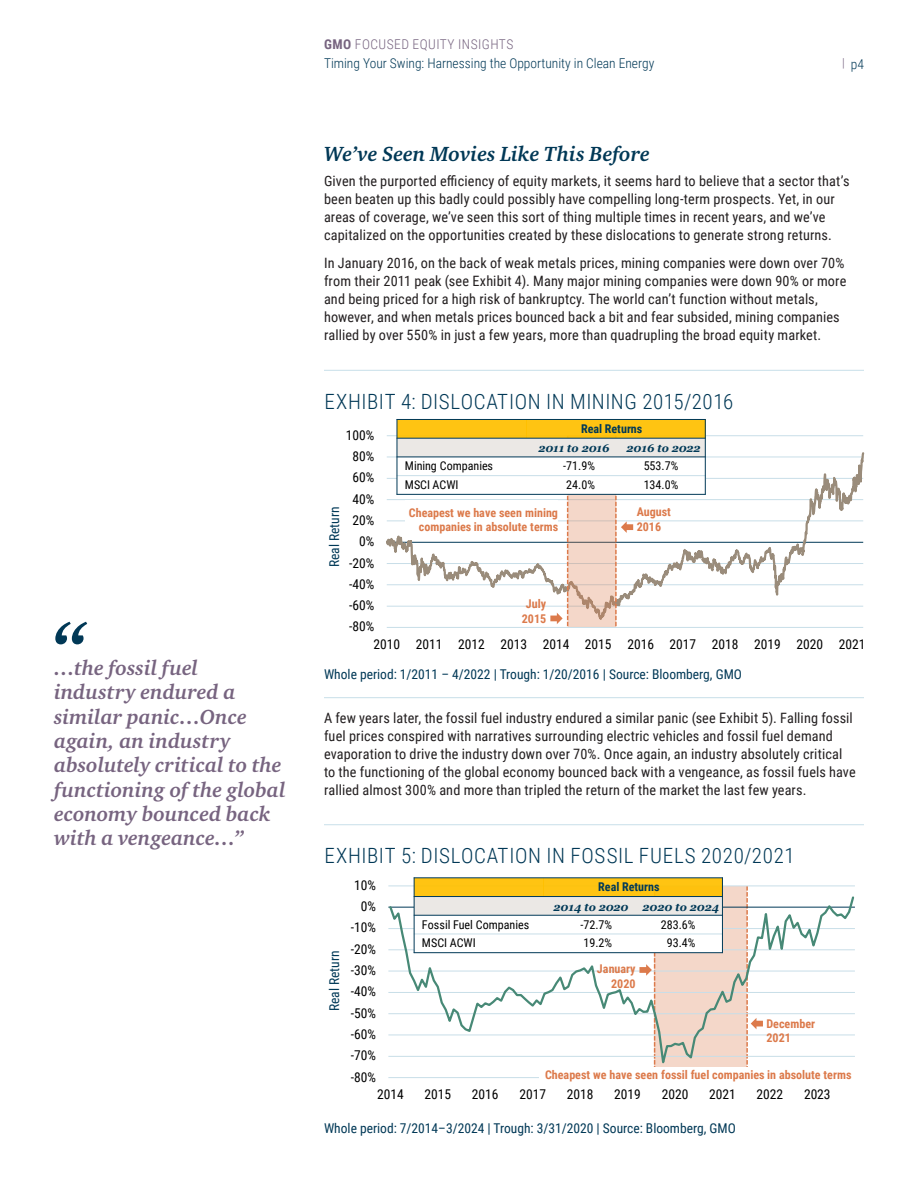
<style>
.page{position:relative;width:918px;height:1188px;background:#fff}
.page>*{position:absolute;margin:0;border:0;box-sizing:border-box;transform-origin:0 0}
.Quotation_mark{font:italic 700 75px "Charter ITC Std";color:#013856}
.Call_out{font:italic 700 21px/24.5px "Charter ITC Std";color:#776480}
.Chart_title{font:300 21px "Roboto Condensed";letter-spacing:.03em;color:#013856}
.t1{font:italic 700 21px "Charter ITC Std";color:#013856}
.Body_copy{font:14.25px/18px "Roboto Condensed";letter-spacing:.01em;color:#231f20}
.t2{font:13.5px "Roboto Condensed";color:#000}
.Chart_disclosure{font:13.5px "Roboto Condensed";color:#013856}
.t3{font:300 13.5px/19.5px "Roboto Condensed";color:#013856}
.t4{font:13.5px "Roboto Condensed";color:#013957}
.t5{font:700 12px/14.4px "Roboto Condensed";color:#dc7a4b}
.t6{font:12px "Roboto Condensed";color:#000}
.t7{font:700 12px "Roboto Condensed";color:#013957}
.t8{font:italic 700 11.4px "Georgia";letter-spacing:-.005em;color:#013957}
.s1{font-weight:700;color:#776480}
.s2{color:#776480}
.s3{font-size:12.3px;color:#776480}
</style>
<div class="page">
<hr style="left:324px;top:370px;width:540px;height:1px;background:#c8dfe9">
<hr style="left:324px;top:697px;width:540px;height:1px;background:#c8dfe9">
<hr style="left:324px;top:824px;width:540px;height:1px;background:#c8dfe9">
<hr style="left:387px;top:435px;width:476px;height:1px;background:#c8dee8">
<svg style="left:387px;top:436px;width:477px;height:192px"></svg>
<div style="left:568px;top:436px;width:48px;height:191px;background:#dc7a4b;opacity:.3"></div>
<div style="left:397px;top:419px;width:129px;height:19px;background:#ffc412"></div>
<div style="left:526px;top:419px;width:179px;height:19px;background:#ffc412"></div>
<div style="left:397px;top:438px;width:129px;height:19px;background:#ebe8e5"></div>
<div style="left:526px;top:438px;width:96px;height:19px;background:#ebe8e5"></div>
<div style="left:622px;top:438px;width:83px;height:19px;background:#ebe8e5"></div>
<div style="left:397px;top:457px;width:129px;height:19px;background:#fff"></div>
<div style="left:526px;top:457px;width:96px;height:19px;background:#fff"></div>
<div style="left:622px;top:457px;width:83px;height:19px;background:#fff"></div>
<div style="left:397px;top:476px;width:129px;height:18px;background:#fff"></div>
<div style="left:526px;top:476px;width:96px;height:18px;background:#fff"></div>
<div style="left:622px;top:476px;width:83px;height:18px;background:#fff"></div>
<hr style="left:397px;top:438px;width:309px;height:1px;background:#013957">
<hr style="left:397px;top:457px;width:309px;height:1px;background:#013957">
<hr style="left:397px;top:475px;width:309px;height:1px;background:#c8dee8">
<hr style="left:397px;top:419px;width:1px;height:76px;background:#013957">
<hr style="left:705px;top:419px;width:1px;height:76px;background:#013957">
<hr style="left:397px;top:419px;width:309px;height:1px;background:#013957">
<hr style="left:397px;top:494px;width:309px;height:1px;background:#013957">
<div style="left:405px;top:500px;width:153px;height:40px;background:#fff"></div>
<svg style="left:550px;top:436px;width:18px;height:191px"></svg>
<svg style="left:615px;top:436px;width:18px;height:191px"></svg>
<hr style="left:388px;top:1077px;width:467px;height:1px;background:#c8dee8">
<hr style="left:388px;top:886px;width:467px;height:1px;background:#c8dee8">
<svg style="left:388px;top:895px;width:467px;height:172px"></svg>
<div style="left:414px;top:878px;width:129px;height:19px;background:#ffc412"></div>
<div style="left:543px;top:878px;width:179px;height:19px;background:#ffc412"></div>
<div style="left:414px;top:897px;width:129px;height:18px;background:#ebe8e5"></div>
<div style="left:543px;top:897px;width:96px;height:18px;background:#ebe8e5"></div>
<div style="left:639px;top:897px;width:83px;height:18px;background:#ebe8e5"></div>
<div style="left:414px;top:915px;width:129px;height:19px;background:#fff"></div>
<div style="left:543px;top:915px;width:96px;height:19px;background:#fff"></div>
<div style="left:639px;top:915px;width:83px;height:19px;background:#fff"></div>
<div style="left:414px;top:934px;width:129px;height:19px;background:#fff"></div>
<div style="left:543px;top:934px;width:96px;height:19px;background:#fff"></div>
<div style="left:639px;top:934px;width:83px;height:19px;background:#fff"></div>
<hr style="left:414px;top:896px;width:309px;height:1px;background:#013957">
<hr style="left:414px;top:915px;width:309px;height:1px;background:#013957">
<hr style="left:414px;top:934px;width:309px;height:1px;background:#c8dee8">
<hr style="left:414px;top:877px;width:1px;height:76px;background:#013957">
<hr style="left:722px;top:877px;width:1px;height:76px;background:#013957">
<hr style="left:414px;top:877px;width:309px;height:1px;background:#013957">
<hr style="left:414px;top:952px;width:309px;height:1px;background:#013957">
<div style="left:539px;top:1067px;width:318px;height:16px;background:#fff"></div>
<svg style="left:639px;top:887px;width:16px;height:180px"></svg>
<svg style="left:746px;top:886px;width:17px;height:181px"></svg>
<p class="Quotation_mark" style="left:50px;top:602px;width:38px">“</p>
<p class="Call_out" style="left:54px;top:655px;width:233px">…the fossil fuel<br>industry endured a similar panic…Once again, an industry absolutely critical to the functioning of the global economy bounced back with a vengeance…”</p>
<p class="t3" style="left:324px;top:34px;width:332px"><span class="s1">GMO</span> <span class="s2">FOCUSED EQUITY INSIGHTS<br></span>Timing Your Swing: Harnessing the Opportunity in Clean Energy</p>
<p class="t3" style="left:842px;top:54px;width:23px"><span class="s3">|</span> p4</p>
<h2 class="t1" style="left:324px;top:141px;width:327px">We’ve Seen Movies Like This Before</h2>
<p class="Body_copy" style="left:324px;top:171px;width:527px">Given the purported efficiency of equity markets, it seems hard to believe that a sector that’s been beaten up this badly could possibly have compelling long-term prospects. Yet, in our areas of coverage, we’ve seen this sort of thing multiple times in recent years, and we’ve capitalized on the opportunities created by these dislocations to generate strong returns.</p>
<p class="Body_copy" style="left:324px;top:254px;width:524px">In January 2016, on the back of weak metals prices, mining companies were down over 70% from their 2011 peak (see Exhibit 4). Many major mining companies were down 90% or more and being priced for a high risk of bankruptcy. The world can’t function without metals, however, and when metals prices bounced back a bit and fear subsided, mining companies rallied by over 550% in just a few years, more than quadrupling the broad equity market.</p>
<p class="Chart_title" style="left:324px;top:386px;width:410px">EXHIBIT 4: DISLOCATION IN MINING 2015/2016</p>
<p class="t2" style="left:346px;top:425px;width:30px">100%</p>
<p class="t2" style="left:353px;top:447px;width:23px">80%</p>
<p class="t2" style="left:353px;top:468px;width:23px">60%</p>
<p class="t4" style="left:325px;top:567px;width:62px;rotate:-90deg">Real Return</p>
<p class="t2" style="left:353px;top:489px;width:23px">40%</p>
<p class="t2" style="left:353px;top:511px;width:23px">20%</p>
<p class="t2" style="left:359px;top:532px;width:17px">0%</p>
<p class="t2" style="left:349px;top:553px;width:27px">-20%</p>
<p class="t2" style="left:349px;top:575px;width:27px">-40%</p>
<p class="t2" style="left:349px;top:596px;width:27px">-60%</p>
<p class="t2" style="left:349px;top:617px;width:27px">-80%</p>
<p class="t7" style="left:581px;top:420px;width:63px">Real Returns</p>
<p class="t8" style="left:538px;top:441px;width:73px">2011 to 2016</p>
<p class="t8" style="left:627px;top:441px;width:76px">2016 to 2022</p>
<p class="t6" style="left:405px;top:458px;width:90px">Mining Companies</p>
<p class="t6" style="left:563px;top:458px;width:33px">-71.9%</p>
<p class="t6" style="left:644px;top:458px;width:36px">553.7%</p>
<p class="t6" style="left:405px;top:476px;width:55px">MSCI ACWI</p>
<p class="t6" style="left:566px;top:476px;width:30px">24.0%</p>
<p class="t6" style="left:644px;top:476px;width:36px">134.0%</p>
<p class="t5" style="left:409px;top:505px;width:151px;text-align:right">Cheapest we have seen mining companies in absolute terms</p>
<p class="t5" style="left:522px;top:596px;width:26px;text-align:center">July<br>2015</p>
<p class="t5" style="left:637px;top:504px;width:36px">August<br>2016</p>
<p class="t2" style="left:374px;top:635px;width:493px">2010 2011 2012 2013 2014 2015 2016 2017 2018 2019 2020 2021</p>
<p class="Chart_disclosure" style="left:324px;top:664px;width:419px">Whole period: 1/2011 – 4/2022 | Trough: 1/20/2016 | Source: Bloomberg, GMO</p>
<p class="Body_copy" style="left:324px;top:708px;width:533px">A few years later, the fossil fuel industry endured a similar panic (see Exhibit 5). Falling fossil fuel prices conspired with narratives surrounding electric vehicles and fossil fuel demand evaporation to drive the industry down over 70%. Once again, an industry absolutely critical to the functioning of the global economy bounced back with a vengeance, as fossil fuels have rallied almost 300% and more than tripled the return of the market the last few years.</p>
<p class="Chart_title" style="left:324px;top:841px;width:472px">EXHIBIT 5: DISLOCATION IN FOSSIL FUELS 2020/2021</p>
<p class="t4" style="left:325px;top:1011px;width:62px;rotate:-90deg">Real Return</p>
<p class="t2" style="left:354px;top:876px;width:23px">10%</p>
<p class="t2" style="left:361px;top:897px;width:17px">0%</p>
<p class="t2" style="left:351px;top:918px;width:27px">-10%</p>
<p class="t2" style="left:351px;top:940px;width:27px">-20%</p>
<p class="t2" style="left:351px;top:961px;width:27px">-30%</p>
<p class="t2" style="left:351px;top:982px;width:27px">-40%</p>
<p class="t2" style="left:351px;top:1003px;width:27px">-50%</p>
<p class="t2" style="left:351px;top:1025px;width:27px">-60%</p>
<p class="t2" style="left:351px;top:1046px;width:27px">-70%</p>
<p class="t2" style="left:351px;top:1067px;width:27px">-80%</p>
<p class="t7" style="left:598px;top:879px;width:63px">Real Returns</p>
<p class="t8" style="left:554px;top:899px;width:167px">2014 to 2020 2020 to 2024</p>
<p class="t6" style="left:422px;top:916px;width:109px">Fossil Fuel Companies</p>
<p class="t6" style="left:580px;top:916px;width:33px">-72.7%</p>
<p class="t6" style="left:661px;top:916px;width:36px">283.6%</p>
<p class="t6" style="left:422px;top:935px;width:55px">MSCI ACWI</p>
<p class="t6" style="left:583px;top:935px;width:30px">19.2%</p>
<p class="t6" style="left:667px;top:935px;width:30px">93.4%</p>
<p class="t5" style="left:597px;top:961px;width:40px;text-align:right">January<br>2020</p>
<p class="t5" style="left:766px;top:1016px;width:50px">December<br>2021</p>
<p class="t5" style="left:545px;top:1067px;width:308px">Cheapest we have seen fossil fuel companies in absolute terms</p>
<p class="t2" style="left:377px;top:1085px;width:28px">2014</p>
<p class="t2" style="left:424px;top:1085px;width:28px">2015</p>
<p class="t2" style="left:472px;top:1085px;width:28px">2016</p>
<p class="t2" style="left:519px;top:1085px;width:28px">2017</p>
<p class="t2" style="left:567px;top:1085px;width:28px">2018</p>
<p class="t2" style="left:614px;top:1085px;width:28px">2019</p>
<p class="t2" style="left:662px;top:1085px;width:28px">2020</p>
<p class="t2" style="left:709px;top:1085px;width:28px">2021</p>
<p class="t2" style="left:757px;top:1085px;width:28px">2022</p>
<p class="t2" style="left:804px;top:1085px;width:28px">2023</p>
<p class="Chart_disclosure" style="left:324px;top:1119px;width:413px">Whole period: 7/2014–3/2024 | Trough: 3/31/2020 | Source: Bloomberg, GMO</p>
</div>
